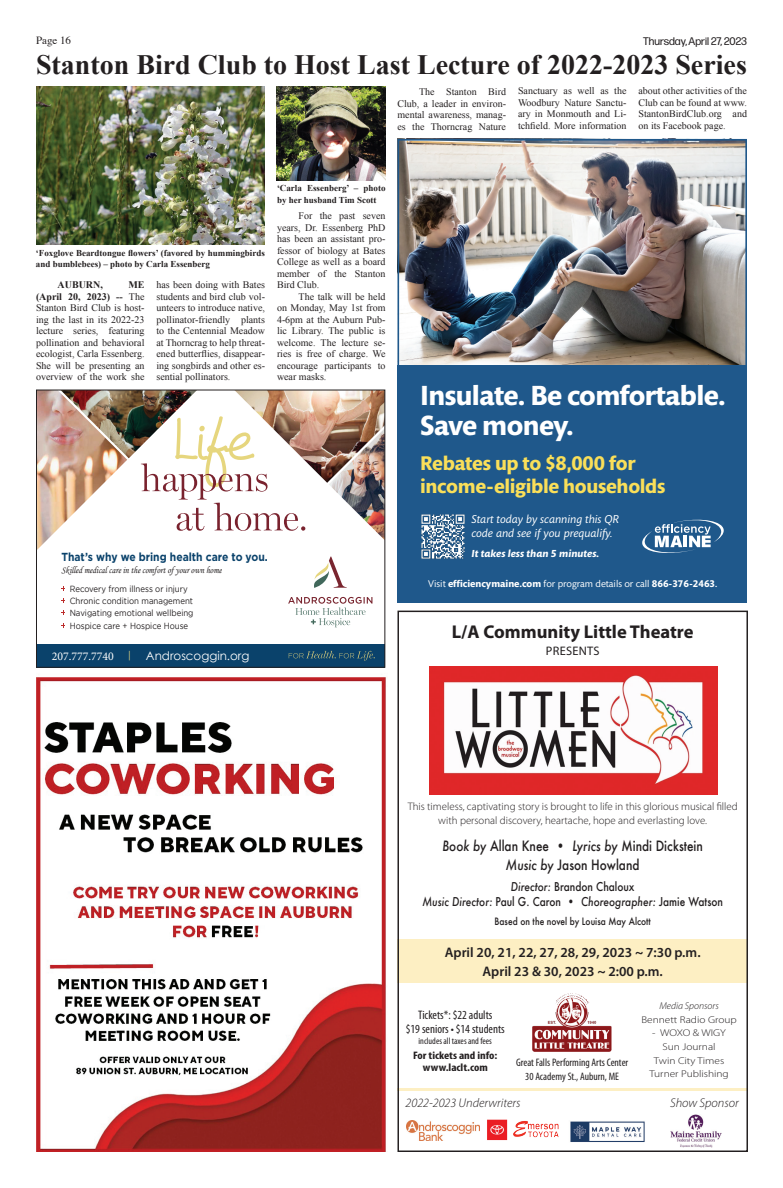
<style>
.page{position:relative;width:783px;height:1188px;background:#fff}
.page>*{position:absolute;margin:0;border:0;box-sizing:border-box;transform-origin:0 0}
.t1{font:700 28.3px/29.9px "Mundo Sans Std";letter-spacing:-.02em;color:#fff}
.t2{font:700 28px "Times New Roman";color:#231f20}
.t3{font:700 20.2px/23.4px "Mundo Sans Std";letter-spacing:-.015em;color:#fadf59}
.t4{font:700 18.6px "Myriad Pro";color:#231f20}
.t5{font:600 13.9px/18.8px "Myriad Pro";color:#231f20;text-align:center}
.t6{font:500 13.9px/18.8px "Futura";color:#231f20;text-align:center;scale:.85 1}
.t7{font:italic 300 12.7px "Myriad Pro";color:#231f20}
.t8{font:condensed 12.4px/13.9px "Myriad Pro";color:#231f20;text-align:center}
.t9{font:12.4px "Myriad Pro";letter-spacing:.02em;color:#231f20}
.t10{font:italic 500 11.9px/14.8px "Futura";color:#231f20;text-align:center;scale:.85 1}
.t11{font:11.8px "Century Gothic";color:#fff}
.t12{font:11.8px "Minion Pro";color:#fff}
.t13{font:italic 11.7px/14.1px "Mundo Sans Std";color:#fff}
.t14{font:700 11.7px "Gotham";color:#0a426b;scale:.89 1}
.t15{font:11px "Forma DJR Deck";color:#231f20}
.t16{font:11px "Times";color:#231f20}
.t17{font:300 10.9px/13.9px "Myriad Pro";color:#231f20;text-align:center}
.t18{font:condensed 10.9px/13.9px "Myriad Pro";color:#231f20;text-align:center}
.t19{font:700 condensed 10.9px/12.4px "Myriad Pro";color:#231f20;text-align:center;scale:1.14 1}
.t20{font:italic 700 10.4px "Mundo Sans Std";color:#fff}
.t21{font:10px/11.5px "Times New Roman";color:#231f20;text-align:justify}
.t22{font:700 10px "Times New Roman";color:#231f20}
.t23{font:300 9.9px/13.9px "Myriad Pro";color:#231f20;text-align:center;scale:1.15 1}
.t24{font:700 9.9px "Mundo Sans Std";color:#fff}
.t25{font:500 9.9px "Futura";color:#231f20;scale:.85 1}
.t26{font:italic 300 9.9px "Myriad Pro";color:#231f20}
.t27{font:9.7px "Monotype Corsiva";color:#231f20;scale:.89 1}
.t28{font:condensed 9.3px "Myriad Pro";color:#231f20}
.t29{font:700 9px/11.5px "Times New Roman";color:#231f20}
.t30{font:8.9px/13.1px "Gotham";color:#231f20;scale:.89 1}
.s1{font-weight:700}
.s2{font-weight:400}
.s3{font-weight:500}
.s4{font-style:italic}
.s5{font-style:normal}
</style>
<div class="page">
<img style="left:36px;top:674px;width:351px;height:478px">
<img style="left:401px;top:142px;width:343px;height:223px">
<div style="left:398px;top:365px;width:349px;height:238px;background:#1f588b"></div>
<div style="left:398px;top:139px;width:349px;height:464px;border:2px solid #1f588b"></div>
<svg style="left:642px;top:520px;width:82px;height:33px"></svg>
<img style="left:421px;top:514px;width:44px;height:45px">
<img style="left:329px;top:483px;width:54px;height:56px">
<img style="left:236px;top:392px;width:147px;height:91px">
<svg style="left:141px;top:416px;width:164px;height:115px"></svg>
<div style="left:36px;top:644px;width:349px;height:23px;background:#0a426b"></div>
<svg style="left:289px;top:651px;width:86px;height:10px"></svg>
<img style="left:38px;top:392px;width:89px;height:157px">
<svg style="left:314px;top:557px;width:33px;height:31px"></svg>
<svg style="left:288px;top:597px;width:84px;height:30px"></svg>
<img style="left:61px;top:392px;width:136px;height:66px">
<div style="left:36px;top:390px;width:349px;height:278px;border:1px solid #231f20"></div>
<hr style="left:398px;top:1088px;width:350px;height:3px;background:#fdefc3">
<img style="left:561px;top:993px;width:24px;height:7px">
<div style="left:398px;top:939px;width:350px;height:44px;background:#fdefc3"></div>
<img style="left:429px;top:666px;width:288px;height:128px">
<img style="left:406px;top:1121px;width:74px;height:20px">
<img style="left:487px;top:1119px;width:72px;height:22px">
<img style="left:570px;top:1121px;width:75px;height:21px">
<img style="left:671px;top:1114px;width:50px;height:33px">
<img style="left:36px;top:86px;width:229px;height:159px">
<img style="left:277px;top:86px;width:108px;height:95px">
<p class="t16" style="left:36px;top:30px;width:37px">Page 16</p>
<p class="t15" style="left:643px;top:34px;width:105px">Thursday, April 27, 2023</p>
<h2 class="t2" style="left:36px;top:45px;width:712px">Stanton Bird Club to Host Last Lecture of 2022-2023 Series</h2>
<p class="t21" style="left:398px;top:86px;width:110px;text-indent:22px">The Stanton Bird Club, a leader in environ&shy;mental awareness, manag&shy;es the Thorncrag Nature</p>
<p class="t21" style="left:518px;top:85px;width:110px">Sanctuary as well as the Woodbury Nature Sanctu&shy;ary in Monmouth and Li&shy;tchfield. More information</p>
<p class="t21" style="left:638px;top:85px;width:110px">about other activities of the Club can be found at www.<br>StantonBirdClub.org and on its Facebook page.</p>
<p class="t29" style="left:36px;top:247px;width:230px">‘Foxglove Beardtongue flowers’ (favored by hummingbirds and bumblebees) – photo by Carla Essenberg</p>
<p class="t22" style="left:58px;top:278px;width:47px">AUBURN,</p>
<p class="t21" style="left:36px;top:279px;width:110px;text-indent:92px"><span class="s1">ME (April 20, 2023) --</span> The Stanton Bird Club is host&shy;ing the last in its 2022-23 lecture series, featuring pollination and behavioral ecologist, Carla Essenberg.<br>She will be presenting an overview of the work she</p>
<p class="t21" style="left:156px;top:279px;width:110px">has been doing with Bates students and bird club vol&shy;unteers to introduce native, pollinator-friendly plants to the Centennial Meadow at Thorncrag to help threat&shy;ened butterflies, disappear&shy;ing songbirds and other es&shy;sential pollinators.</p>
<p class="t29" style="left:277px;top:182px;width:110px">‘Carla Essenberg’ – photo by her husband Tim Scott</p>
<p class="t21" style="left:277px;top:210px;width:110px;text-indent:22px">For the past seven years, Dr. Essenberg PhD has been an assistant pro&shy;fessor of biology at Bates College as well as a board member of the Stanton Bird Club.</p>
<p class="t21" style="left:277px;top:291px;width:110px;text-indent:22px">The talk will be held on Monday, May 1st from 4-6pm at the Auburn Pub&shy;lic Library. The public is welcome. The lecture se&shy;ries is free of charge. We encourage participants to wear masks.</p>
<p class="t14" style="left:61px;top:550px;width:234px">That’s why we bring health care to you.</p>
<p class="t27" style="left:62px;top:565px;width:181px">Skilled medical care in the comfort of your own home</p>
<p class="t30" style="left:70px;top:582px;width:134px">Recovery from illness or injury</p>
<p class="t30" style="left:70px;top:594px;width:140px">Chronic condition management</p>
<p class="t30" style="left:70px;top:606px;width:141px">Navigating emotional wellbeing<br>Hospice care + Hospice House</p>
<p class="t12" style="left:52px;top:648px;width:81px">207.777.7740 <sup>|</sup></p>
<p class="t11" style="left:146px;top:647px;width:105px">Androscoggin.org</p>
<h1 class="t1" style="left:420px;top:382px;width:307px">Insulate. Be comfortable.<br>Save money.</h1>
<h3 class="t3" style="left:420px;top:452px;width:247px">Rebates up to $8,000 for income-eligible households</h3>
<p class="t13" style="left:471px;top:512px;width:149px">Start today by scanning this QR code and see if you prequalify.</p>
<p class="t20" style="left:471px;top:547px;width:129px">It takes less than 5 minutes.</p>
<p class="t24" style="left:428px;top:578px;width:291px"><span class="s2">Visit</span> efficiencymaine.com <span class="s2">for program details or call</span> 866-376-2463<span class="s3">.</span></p>
<h3 class="t4" style="left:452px;top:619px;width:243px">L/A Community Little Theatre</h3>
<p class="t9" style="left:546px;top:644px;width:55px">PRESENTS</p>
<p class="t17" style="left:408px;top:799px;width:332px">This timeless, captivating story is brought to life in this glorious musical filled with personal discovery, heartache, hope and everlasting love.</p>
<h3 class="t6" style="left:442px;top:836px;width:308px"><span class="s4">Book by</span> Allan Knee • <span class="s4">Lyrics by</span> Mindi Dickstein<br><span class="s4">Music by</span> Jason Howland</h3>
<p class="t10" style="left:422px;top:879px;width:355px">Director: <span class="s5">Brandon Chaloux<br></span>Music Director: <span class="s5">Paul G. Caron •</span> Choreographer: <span class="s5">Jamie Watson</span></p>
<p class="t25" style="left:495px;top:915px;width:185px">Based on the novel by Louisa May Alcott</p>
<h3 class="t5" style="left:445px;top:942px;width:257px">April 20, 21, 22, 27, 28, 29, 2023 ~ 7:30 p.m.<br>April 23 &amp; 30, 2023 ~ 2:00 p.m.</h3>
<p class="t8" style="left:406px;top:1008px;width:100px">Tickets*: $22 adults<br>$19 seniors • $14 students</p>
<p class="t28" style="left:419px;top:1035px;width:75px">includes all taxes and fees</p>
<p class="t19" style="left:413px;top:1049px;width:76px">For tickets and info: www.laclt.com</p>
<p class="t18" style="left:516px;top:1056px;width:114px">Great Falls Performing Arts Center<br>30 Academy St., Auburn, ME</p>
<p class="t26" style="left:659px;top:1000px;width:61px">Media Sponsors</p>
<p class="t23" style="left:641px;top:1013px;width:84px">Bennett Radio Group</p>
<p class="t23" style="left:649px;top:1026px;width:71px">- WOXO &amp; WIGY<br>Sun Journal<br>Twin City Times<br>Turner Publishing</p>
<p class="t7" style="left:406px;top:1095px;width:116px">2022-2023 Underwriters</p>
<p class="t7" style="left:670px;top:1095px;width:70px">Show Sponsor</p>
</div>
